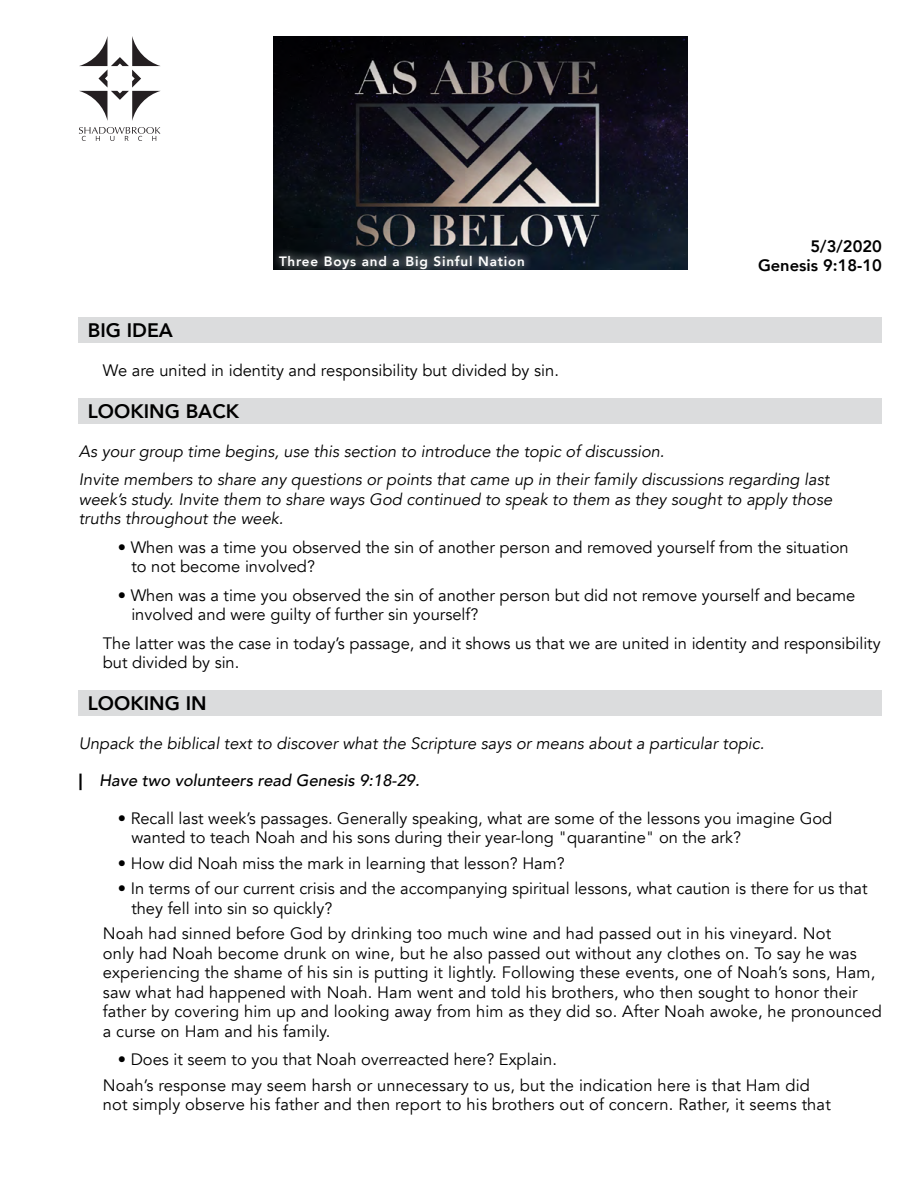
<style>
.page{position:relative;width:918px;height:1188px;background:#fff}
.page>*{position:absolute;margin:0;border:0;box-sizing:border-box;transform-origin:0 0}
.t1{font:800 19.5px "Avenir";color:#000}
.t2{font:16.5px/19.5px "Avenir";color:#000}
.t3{font:italic 16.5px/28.5px "Avenir";color:#000}
.t4{font:italic 500 16.5px "Avenir";color:#000}
.t5{font:800 16.5px/19.5px "Avenir";color:#000;text-align:right}
.t6{font:800 13.5px "Avenir";letter-spacing:.06em;color:#fff}
</style>
<div class="page">
<div style="left:79px;top:317px;width:803px;height:26px;background:#dbdcdd"></div>
<div style="left:79px;top:398px;width:803px;height:26px;background:#dbdcdd"></div>
<div style="left:79px;top:690px;width:803px;height:26px;background:#dbdcdd"></div>
<img style="left:273px;top:36px;width:415px;height:233px">
<svg style="left:79px;top:36px;width:82px;height:85px"></svg>
<svg style="left:79px;top:127px;width:81px;height:14px"></svg>
<div style="left:270px;top:246px;width:263px;height:32px;background:#fff;opacity:.85"></div>
<p class="t6" style="left:279px;top:250px;width:247px">Three Boys and a Big Sinful Nation</p>
<p class="t5" style="left:758px;top:236px;width:125px">5/3/2020<br>Genesis 9:18-10</p>
<p class="t1" style="left:88px;top:315px;width:87px">BIG IDEA</p>
<p class="t2" style="left:103px;top:360px;width:458px">We are united in identity and responsibility but divided by sin.</p>
<p class="t1" style="left:88px;top:396px;width:153px">LOOKING BACK</p>
<p class="t3" style="left:79px;top:437px;width:752px">As your group time begins, use this section to introduce the topic of discussion.<br>Invite members to share any questions or points that came up in their family discussions regarding last</p>
<p class="t3" style="left:79px;top:489px;width:755px;line-height:19.5px">week’s study. Invite them to share ways God continued to speak to them as they sought to apply those truths throughout the week.</p>
<p class="t2" style="left:131px;top:537px;width:719px;text-indent:-13px">• When was a time you observed the sin of another person and removed yourself from the situation to not become involved?</p>
<p class="t2" style="left:131px;top:585px;width:725px;text-indent:-13px">• When was a time you observed the sin of another person but did not remove yourself and became involved and were guilty of further sin yourself?</p>
<p class="t2" style="left:103px;top:633px;width:779px">The latter was the case in today’s passage, and it shows us that we are united in identity and responsibility but divided by sin.</p>
<p class="t1" style="left:88px;top:688px;width:120px">LOOKING IN</p>
<p class="t3" style="left:79px;top:729px;width:687px">Unpack the biblical text to discover what the Scripture says or means about a particular topic.</p>
<p class="t4" style="left:99px;top:771px;width:322px">Have two volunteers read Genesis 9:18-29.</p>
<p class="t2" style="left:131px;top:809px;width:703px;text-indent:-13px">• Recall last week’s passages. Generally speaking, what are some of the lessons you imagine God wanted to teach Noah and his sons during their year-long "quarantine" on the ark?</p>
<p class="t2" style="left:118px;top:854px;width:449px">• How did Noah miss the mark in learning that lesson? Ham?</p>
<p class="t2" style="left:131px;top:879px;width:738px;text-indent:-13px">• In terms of our current crisis and the accompanying spiritual lessons, what caution is there for us that they fell into sin so quickly?</p>
<p class="t2" style="left:103px;top:924px;width:781px">Noah had sinned before God by drinking too much wine and had passed out in his vineyard. Not<br>only had Noah become drunk on wine, but he also passed out without any clothes on. To say he was experiencing the shame of his sin is putting it lightly. Following these events, one of Noah’s sons, Ham, saw what had happened with Noah. Ham went and told his brothers, who then sought to honor their father by covering him up and looking away from him as they did so. After Noah awoke, he pronounced a curse on Ham and his family.</p>
<p class="t2" style="left:103px;top:1047px;width:709px;line-height:25.5px;text-indent:15px">• Does it seem to you that Noah overreacted here? Explain.<br>Noah’s response may seem harsh or unnecessary to us, but the indication here is that Ham did</p>
<p class="t2" style="left:103px;top:1095px;width:730px">not simply observe his father and then report to his brothers out of concern. Rather, it seems that</p>
</div>
